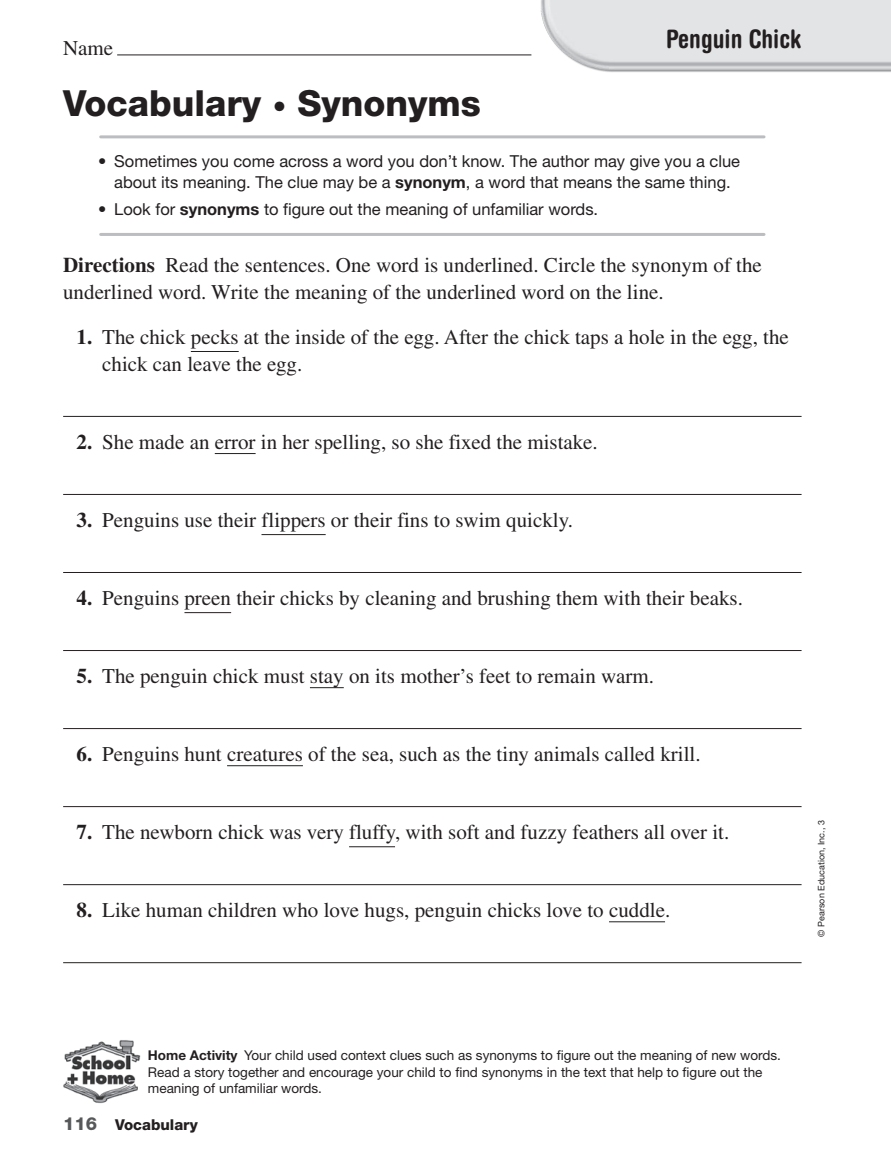
<style>
.page{position:relative;width:891px;height:1174px;background:#fff}
.page>*{position:absolute;margin:0;border:0;box-sizing:border-box;transform-origin:0 0}
.t1{font:800 36px "Helvetica Neue LT Std";color:#231f20}
.t2{font:700 condensed 25.5px "Helvetica Rounded LT Std";color:#231f20}
.t3{font:21px/27px "Times LT Std";color:#231f20}
.t4{font:16.5px/21px "Helvetica Neue LT Std";color:#231f20;text-align:center}
.t5{font:800 15px "Helvetica Neue LT Std";color:#231f20}
.t6{font:13.5px/16.5px "Helvetica Neue LT Std";color:#231f20}
.t7{font:9px "Helvetica Neue LT Std";color:#231f20}
.s1{font-size:27px}
.s2{font-weight:700}
.s3{font-size:18px;color:#57585a}
</style>
<div class="page">
<img style="left:528px;top:0;width:362px;height:72px">
<img style="left:63px;top:1040px;width:78px;height:64px">
<hr style="left:117px;top:55px;width:414px;height:1px;background:#231f20">
<hr style="left:191px;top:351px;width:48px;height:1px;background:#231f20">
<hr style="left:63px;top:416px;width:738px;height:1px;background:#231f20">
<hr style="left:215px;top:453px;width:40px;height:1px;background:#231f20">
<hr style="left:63px;top:494px;width:738px;height:1px;background:#231f20">
<hr style="left:261px;top:534px;width:65px;height:1px;background:#231f20">
<hr style="left:63px;top:572px;width:738px;height:1px;background:#231f20">
<hr style="left:184px;top:612px;width:47px;height:1px;background:#231f20">
<hr style="left:63px;top:650px;width:738px;height:1px;background:#231f20">
<hr style="left:310px;top:687px;width:34px;height:1px;background:#231f20">
<hr style="left:63px;top:728px;width:738px;height:1px;background:#231f20">
<hr style="left:227px;top:765px;width:76px;height:1px;background:#231f20">
<hr style="left:63px;top:806px;width:738px;height:1px;background:#231f20">
<hr style="left:349px;top:846px;width:46px;height:1px;background:#231f20">
<hr style="left:63px;top:884px;width:738px;height:1px;background:#231f20">
<hr style="left:609px;top:921px;width:56px;height:1px;background:#231f20">
<hr style="left:63px;top:962px;width:738px;height:1px;background:#231f20">
<hr style="left:101px;top:135px;width:663px;height:3px;background:#bcbdc0">
<hr style="left:101px;top:233px;width:663px;height:3px;background:#bcbdc0">
<p class="t3" style="left:63px;top:34px;width:52px">Name</p>
<p class="t2" style="left:666px;top:23px;width:137px">Penguin Chick</p>
<p class="t1" style="left:63px;top:82px;width:419px">Vocabulary <span class="s1">•</span> Synonyms</p>
<p class="t4" style="left:98px;top:150px;width:643px">• Sometimes you come across a word you don’t know. The author may give you a clue about its meaning. The clue may be a <span class="s2">synonym</span>, a word that means the same thing.</p>
<p class="t4" style="left:98px;top:198px;width:501px">• Look for <span class="s2">synonyms</span> to figure out the meaning of unfamiliar words.</p>
<p class="t3" style="left:63px;top:251px;width:700px"><span class="s2">Directions</span> Read the sentences. One word is underlined. Circle the synonym of the underlined word. Write the meaning of the underlined word on the line.</p>
<p class="t3" style="left:102px;top:323px;width:688px;text-indent:-25px"><span class="s2">1.</span> The chick pecks at the inside of the egg. After the chick taps a hole in the egg, the chick can leave the egg.</p>
<p class="t3" style="left:77px;top:428px;width:522px"><span class="s2">2.</span> She made an error in her spelling, so she fixed the mistake.</p>
<p class="t3" style="left:77px;top:506px;width:498px"><span class="s2">3.</span> Penguins use their flippers or their fins to swim quickly.</p>
<p class="t3" style="left:77px;top:584px;width:667px"><span class="s2">4.</span> Penguins preen their chicks by cleaning and brushing them with their beaks.</p>
<p class="t3" style="left:77px;top:662px;width:579px"><span class="s2">5.</span> The penguin chick must stay on its mother’s feet to remain warm.</p>
<p class="t3" style="left:77px;top:740px;width:625px"><span class="s2">6.</span> Penguins hunt creatures of the sea, such as the tiny animals called krill.</p>
<p class="t3" style="left:77px;top:818px;width:654px"><span class="s2">7.</span> The newborn chick was very fluffy, with soft and fuzzy feathers all over it.</p>
<p class="t3" style="left:77px;top:896px;width:595px"><span class="s2">8.</span> Like human children who love hugs, penguin chicks love to cuddle.</p>
<p class="t7" style="left:815px;top:936px;width:118px;rotate:-90deg">© Pearson Education, Inc., 3</p>
<p class="t6" style="left:148px;top:1047px;width:634px"><span class="s2">Home Activity</span> Your child used context clues such as synonyms to figure out the meaning of new words.<br>Read a story together and encourage your child to find synonyms in the text that help to figure out the meaning of unfamiliar words.</p>
<p class="t5" style="left:63px;top:1115px;width:136px"><span class="s3">116</span> Vocabulary</p>
</div>
